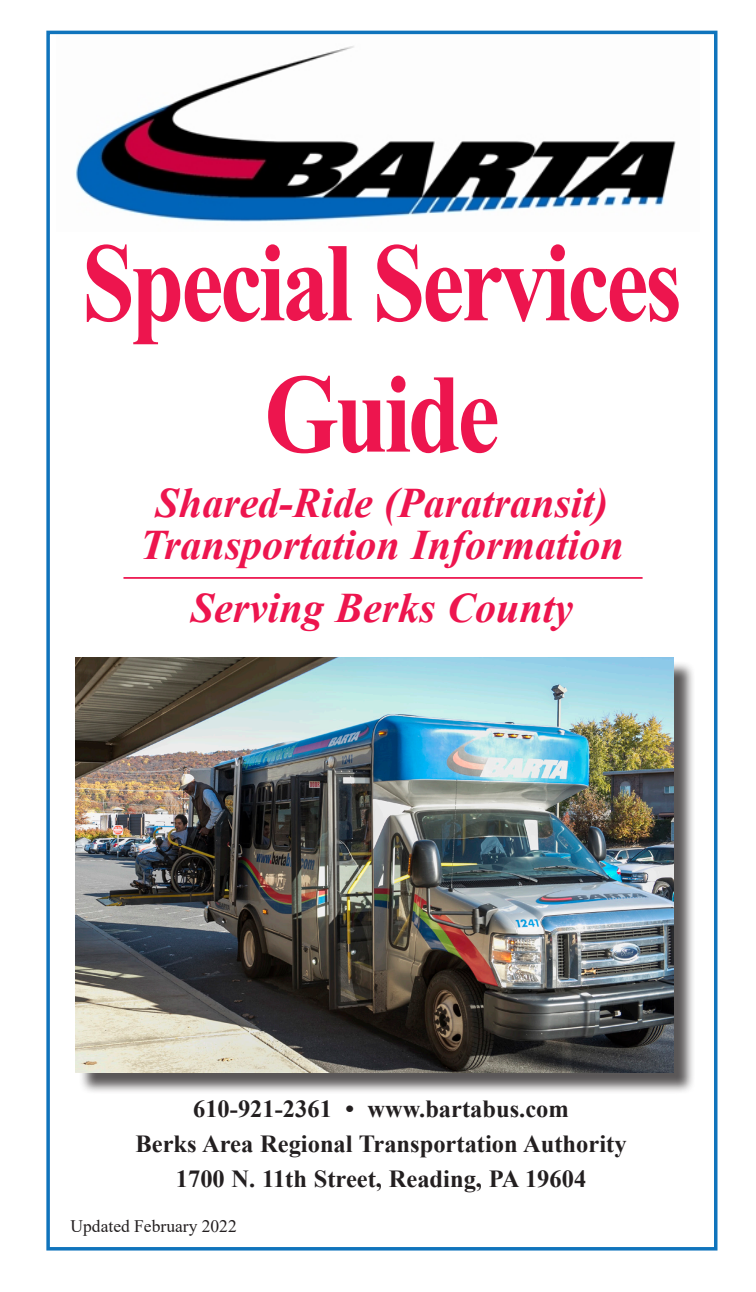
<style>
.page{position:relative;width:756px;height:1292px;background:#fff}
.page>*{position:absolute;margin:0;border:0;box-sizing:border-box;transform-origin:0 0}
._12_16_body{font:700 112px/131.2px "Times New Roman";letter-spacing:-.035em;color:#ed154e;text-align:center;scale:.85 1}
._12_16_body-2{font:italic 700 42px "Times New Roman";color:#ed154e}
._12_16_body-3{font:700 24.5px "Times New Roman";color:#231f20}
.t1{font:17.5px "Times New Roman";color:#231f20}
</style>
<div class="page">
<img style="left:75px;top:46px;width:601px;height:176px">
<div style="left:78px;top:660px;width:617px;height:434px;background:#231f20;opacity:.75"></div>
<img style="left:76px;top:658px;width:598px;height:414px">
<hr style="left:123px;top:577px;width:520px;height:2px;background:#ed154e">
<div style="left:46px;top:31px;width:672px;height:1219px;border:4px solid #1074bc"></div>
<p class="_12_16_body" style="left:82px;top:214px;width:708px">Special Services<br>Guide</p>
<p class="_12_16_body-2" style="left:156px;top:474px;width:454px">Shared-Ride (Paratransit)</p>
<p class="_12_16_body-2" style="left:140px;top:516px;width:485px">Transportation Information</p>
<p class="_12_16_body-2" style="left:191px;top:579px;width:384px">Serving Berks County</p>
<p class="_12_16_body-3" style="left:193px;top:1090px;width:377px">610-921-2361 • www.bartabus.com</p>
<p class="_12_16_body-3" style="left:136px;top:1125px;width:493px">Berks Area Regional Transportation Authority</p>
<p class="_12_16_body-3" style="left:176px;top:1160px;width:412px">1700 N. 11th Street, Reading, PA 19604</p>
<p class="t1" style="left:71px;top:1214px;width:168px">Updated February 2022</p>
</div>
